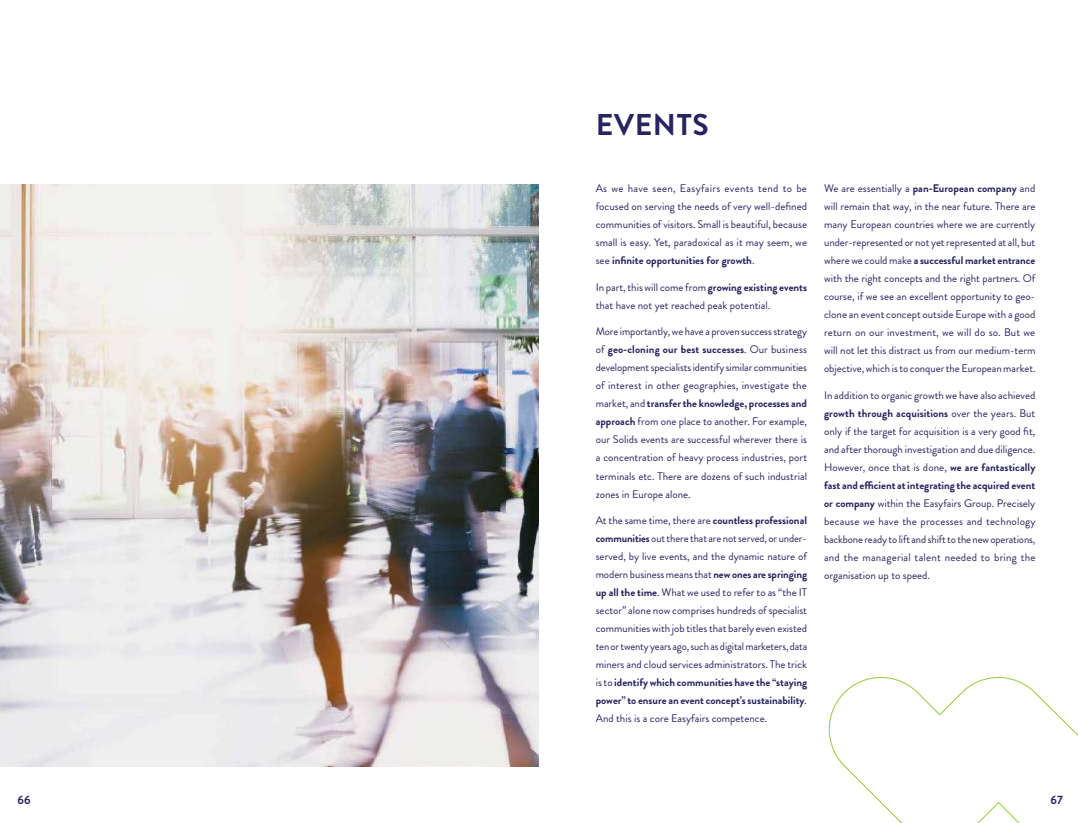
<style>
.page{position:relative;width:1078px;height:823px;background:#fff}
.page>*{position:absolute;margin:0;border:0;box-sizing:border-box;transform-origin:0 0}
.t1{font:700 30px "Brandon Grotesque";letter-spacing:.02em;color:#282460}
.t2{font:700 12px "Brandon Grotesque";color:#282460}
.t3{font:11px/18px "Brandon Grotesque";color:#282460;text-align:justify}
.s1{font-weight:700}
</style>
<div class="page">
<img style="left:0;top:184px;width:539px;height:581px">
<svg style="left:828px;top:677px;width:249px;height:145px"></svg>
<h1 class="t1" style="left:595px;top:103px;width:114px">EVENTS</h1>
<p class="t3" style="left:595px;top:179px;width:213px">As we have seen, Easyfairs events tend to be focused on serving the needs of very well-defined communities of visitors. Small is beautiful, because small is easy. Yet, paradoxical as it may seem, we see <span class="s1">infinite opportunities for growth</span>.</p>
<p class="t3" style="left:595px;top:278px;width:213px">In part, this will come from <span class="s1">growing existing events </span>that have not yet reached peak potential.</p>
<p class="t3" style="left:595px;top:322px;width:213px">More importantly, we have a proven success strategy of <span class="s1">geo-cloning our best successes</span>. Our business development specialists identify similar communities of interest in other geographies, investigate the market, and <span class="s1">transfer the knowledge, processes and approach</span> from one place to another. For example, our Solids events are successful wherever there is a concentration of heavy process industries, port terminals etc. There are dozens of such industrial zones in Europe alone.</p>
<p class="t3" style="left:595px;top:511px;width:213px">At the same time, there are <span class="s1">countless professional communities</span> out there that are not served, or under&shy;served, by live events, and the dynamic nature of modern business means that <span class="s1">new ones are springing up all the time</span>. What we used to refer to as “the IT sector” alone now comprises hundreds of specialist communities with job titles that barely even existed ten or twenty years ago, such as digital marketers, data miners and cloud services administrators. The trick is to <span class="s1">identify which communities have the “staying power” to ensure an event concept’s sustainability</span>.<br>And this is a core Easyfairs competence.</p>
<p class="t3" style="left:823px;top:179px;width:213px">We are essentially a <span class="s1">pan-European company</span> and will remain that way, in the near future. There are many European countries where we are currently under-represented or not yet represented at all, but where we could make <span class="s1">a successful market entrance </span>with the right concepts and the right partners. Of course, if we see an excellent opportunity to geo&shy;clone an event concept outside Europe with a good return on our investment, we will do so. But we will not let this distract us from our medium-term objective, which is to conquer the European market.</p>
<p class="t3" style="left:823px;top:386px;width:213px">In addition to organic growth we have also achieved <span class="s1">growth through acquisitions</span> over the years. But only if the target for acquisition is a very good fit, and after thorough investigation and due diligence.<br>However, once that is done, <span class="s1">we are fantastically fast and efficient at integrating the acquired event or company</span> within the Easyfairs Group. Precisely because we have the processes and technology backbone ready to lift and shift to the new operations, and the managerial talent needed to bring the organisation up to speed.</p>
<p class="t2" style="left:18px;top:791px;width:14px">66</p>
<p class="t2" style="left:1050px;top:791px;width:14px">67</p>
</div>
